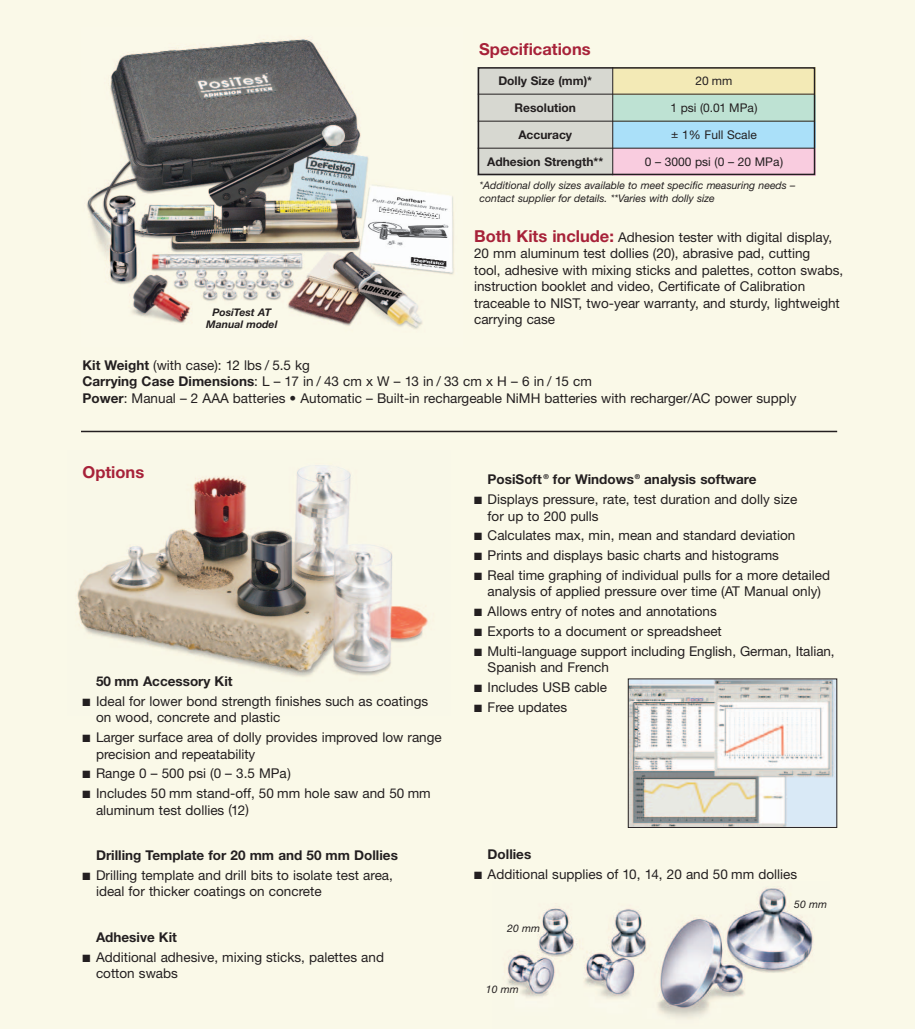
<style>
.page{position:relative;width:915px;height:1029px;background:#faf9e8}
.page>*{position:absolute;margin:0;border:0;box-sizing:border-box;transform-origin:0 0}
.t1{font:700 16.5px "Helvetica Neue";color:#a72239}
.t2{font:13.5px/16.5px "Helvetica Neue";color:#231f20}
.t3{font:700 13.5px "Helvetica Neue";color:#231f20}
.t4{font:700 12px "Helvetica Neue";color:#231f20}
.t5{font:12px "Helvetica Neue";color:#231f20}
.t6{font:italic 10.5px/13.5px "Helvetica Neue";color:#231f20}
.t7{font:italic 700 10.5px/12px "Helvetica Neue";color:#231f20;text-align:center}
.s1{font-weight:700;font-size:16.5px;color:#a72239}
.s2{font-weight:700}
</style>
<div class="page">
<img style="left:86px;top:39px;width:368px;height:290px">
<div style="left:613px;top:121px;width:202px;height:27px;background:#aae0f9"></div>
<div style="left:613px;top:148px;width:202px;height:27px;background:#f9ccdf"></div>
<div style="left:613px;top:94px;width:202px;height:27px;background:#bee2d3"></div>
<div style="left:613px;top:67px;width:202px;height:27px;background:#f3eab6"></div>
<div style="left:478px;top:67px;width:135px;height:108px;background:#d7d8d1"></div>
<hr style="left:478px;top:94px;width:336px;height:1px;background:#231f20">
<hr style="left:478px;top:121px;width:336px;height:1px;background:#231f20">
<hr style="left:478px;top:148px;width:336px;height:1px;background:#231f20">
<hr style="left:612px;top:67px;width:1px;height:108px;background:#231f20">
<img style="left:77px;top:465px;width:351px;height:212px">
<div style="left:478px;top:67px;width:337px;height:108px;border:2px solid #231f20"></div>
<hr style="left:81px;top:431px;width:756px;height:1px;background:#231f20">
<img style="left:507px;top:888px;width:306px;height:130px">
<img style="left:630px;top:680px;width:205px;height:145px">
<p class="t1" style="left:479px;top:39px;width:113px">Specifications</p>
<p class="t4" style="left:498px;top:74px;width:95px">Dolly Size (mm)*</p>
<p class="t5" style="left:695px;top:74px;width:38px">20 mm</p>
<p class="t7" style="left:206px;top:306px;width:73px">PosiTest AT<br>Manual model</p>
<p class="t4" style="left:514px;top:101px;width:63px">Resolution</p>
<p class="t4" style="left:518px;top:128px;width:55px">Accuracy</p>
<p class="t4" style="left:487px;top:154px;width:118px">Adhesion Strength**</p>
<p class="t5" style="left:670px;top:101px;width:89px">1 psi (0.01 MPa)</p>
<p class="t5" style="left:671px;top:128px;width:87px">± 1% Full Scale</p>
<p class="t5" style="left:645px;top:155px;width:140px">0 – 3000 psi (0 – 20 MPa)</p>
<p class="t6" style="left:480px;top:178px;width:317px">*Additional dolly sizes available to meet specific measuring needs – contact supplier for details. **Varies with dolly size</p>
<p class="t2" style="left:474px;top:228px;width:371px"><span class="s1">Both Kits include:</span> Adhesion tester with digital display, 20 mm aluminum test dollies (20), abrasive pad, cutting<br>tool, adhesive with mixing sticks and palettes, cotton swabs, instruction booklet and video, Certificate of Calibration traceable to NIST, two-year warranty, and sturdy, lightweight carrying case</p>
<p class="t2" style="left:82px;top:356px;width:715px"><span class="s2">Kit Weight</span> (with case): 12 lbs / 5.5 kg<br><span class="s2">Carrying Case Dimensions</span>: L – 17 in / 43 cm x W – 13 in / 33 cm x H – 6 in / 15 cm<br><span class="s2">Power</span>: Manual – 2 AAA batteries • Automatic – Built-in rechargeable NiMH batteries with recharger/AC power supply</p>
<p class="t1" style="left:82px;top:462px;width:63px">Options</p>
<p class="t3" style="left:96px;top:673px;width:138px">50 mm Accessory Kit</p>
<p class="t2" style="left:96px;top:692px;width:334px;text-indent:-14px">■ Ideal for lower bond strength finishes such as coatings on wood, concrete and plastic</p>
<p class="t2" style="left:96px;top:729px;width:347px;text-indent:-14px">■ Larger surface area of dolly provides improved low range precision and repeatability</p>
<p class="t2" style="left:82px;top:765px;width:210px">■ Range 0 – 500 psi (0 – 3.5 MPa)</p>
<p class="t2" style="left:96px;top:784px;width:336px;text-indent:-14px">■ Includes 50 mm stand-off, 50 mm hole saw and 50 mm aluminum test dollies (12)</p>
<p class="t3" style="left:96px;top:847px;width:303px">Drilling Template for 20 mm and 50 mm Dollies</p>
<p class="t2" style="left:96px;top:866px;width:298px;text-indent:-14px">■ Drilling template and drill bits to isolate test area, ideal for thicker coatings on concrete</p>
<p class="t3" style="left:96px;top:928px;width:82px">Adhesive Kit</p>
<p class="t2" style="left:96px;top:948px;width:289px;text-indent:-14px">■ Additional adhesive, mixing sticks, palettes and cotton swabs</p>
<p class="t3" style="left:488px;top:471px;width:270px">PosiSoft <sup>®</sup> for Windows<sup>®</sup> analysis software</p>
<p class="t2" style="left:488px;top:491px;width:311px;text-indent:-14px">■ Displays pressure, rate, test duration and dolly size for up to 200 pulls</p>
<p class="t2" style="left:474px;top:527px;width:323px">■ Calculates max, min, mean and standard deviation</p>
<p class="t2" style="left:474px;top:546px;width:306px">■ Prints and displays basic charts and histograms</p>
<p class="t2" style="left:474px;top:566px;width:357px;text-align:center">■ Real time graphing of individual pulls for a more detailed analysis of applied pressure over time (AT Manual only)</p>
<p class="t2" style="left:474px;top:602px;width:244px">■ Allows entry of notes and annotations</p>
<p class="t2" style="left:474px;top:622px;width:249px">■ Exports to a document or spreadsheet</p>
<p class="t2" style="left:488px;top:642px;width:349px;text-indent:-14px">■ Multi-language support including English, German, Italian,<br>Spanish and French</p>
<p class="t2" style="left:474px;top:678px;width:135px">■ Includes USB cable</p>
<p class="t2" style="left:474px;top:698px;width:95px">■ Free updates</p>
<p class="t3" style="left:487px;top:846px;width:45px">Dollies</p>
<p class="t2" style="left:474px;top:865px;width:325px">■ Additional supplies of 10, 14, 20 and 50 mm dollies</p>
<p class="t6" style="left:507px;top:921px;width:34px">20 mm</p>
<p class="t6" style="left:486px;top:982px;width:34px">10 mm</p>
<p class="t6" style="left:794px;top:897px;width:34px">50 mm</p>
</div>
